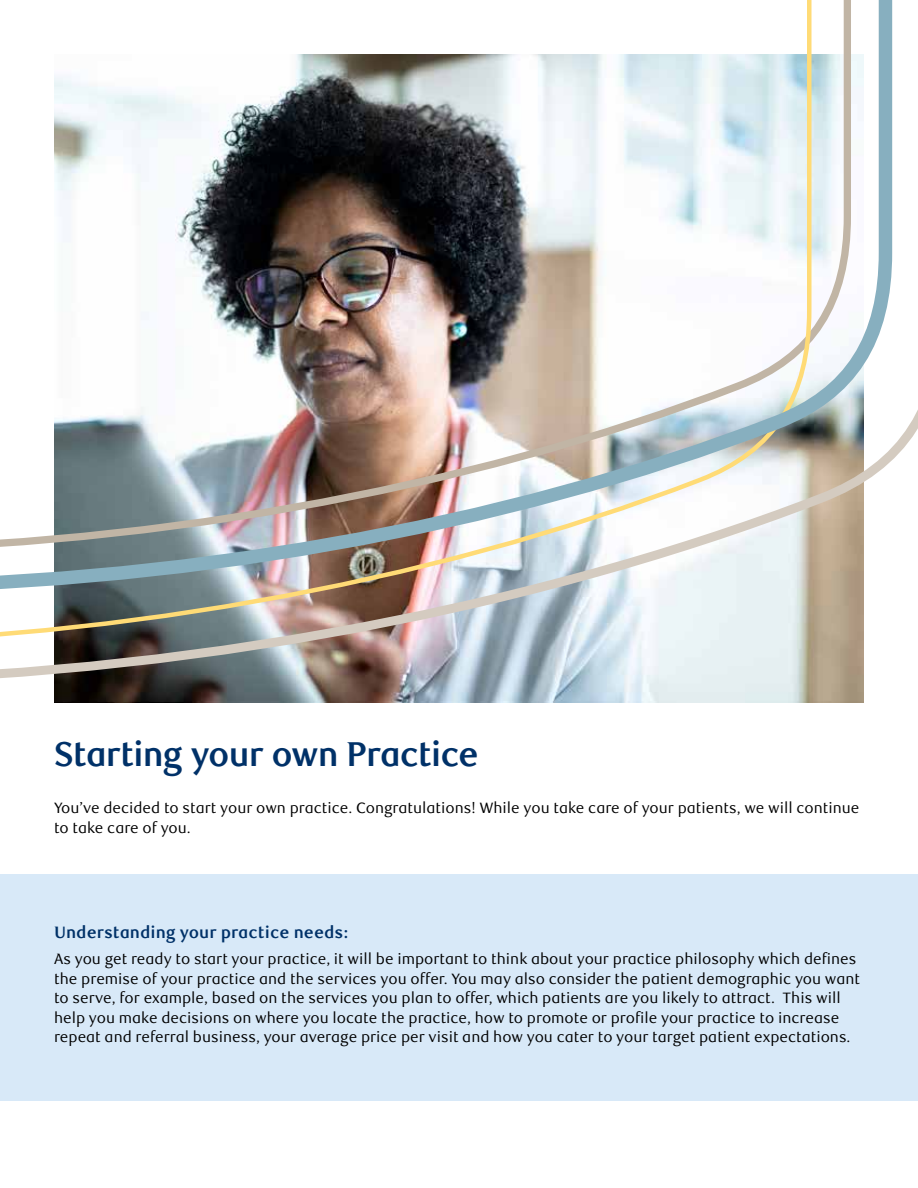
<style>
.page{position:relative;width:918px;height:1188px;background:#fff}
.page>*{position:absolute;margin:0;border:0;box-sizing:border-box;transform-origin:0 0}
.t1{font:700 34.5px "RBC Display";letter-spacing:-.015em;color:#003168}
.t2{font:700 16.5px "RBC Text";color:#003168}
.t3{font:15px/19.5px "RBC Text";color:#000}
</style>
<div class="page">
<div style="left:0;top:874px;width:918px;height:227px;background:#d8e9f8"></div>
<img style="left:54px;top:682px;width:810px;height:21px">
<img style="left:0;top:0;width:918px;height:682px">
<img style="left:0;top:0;width:892px;height:593px">
<h1 class="t1" style="left:54px;top:734px;width:426px">Starting your own Practice</h1>
<p class="t3" style="left:54px;top:799px;width:807px">You’ve decided to start your own practice. Congratulations! While you take care of your patients, we will continue to take care of you.</p>
<p class="t2" style="left:54px;top:922px;width:296px">Understanding your practice needs:</p>
<p class="t3" style="left:54px;top:950px;width:808px">As you get ready to start your practice, it will be important to think about your practice philosophy which defines the premise of your practice and the services you offer. You may also consider the patient demographic you want to serve, for example, based on the services you plan to offer, which patients are you likely to attract. This will help you make decisions on where you locate the practice, how to promote or profile your practice to increase repeat and referral business, your average price per visit and how you cater to your target patient expectations.</p>
</div>
